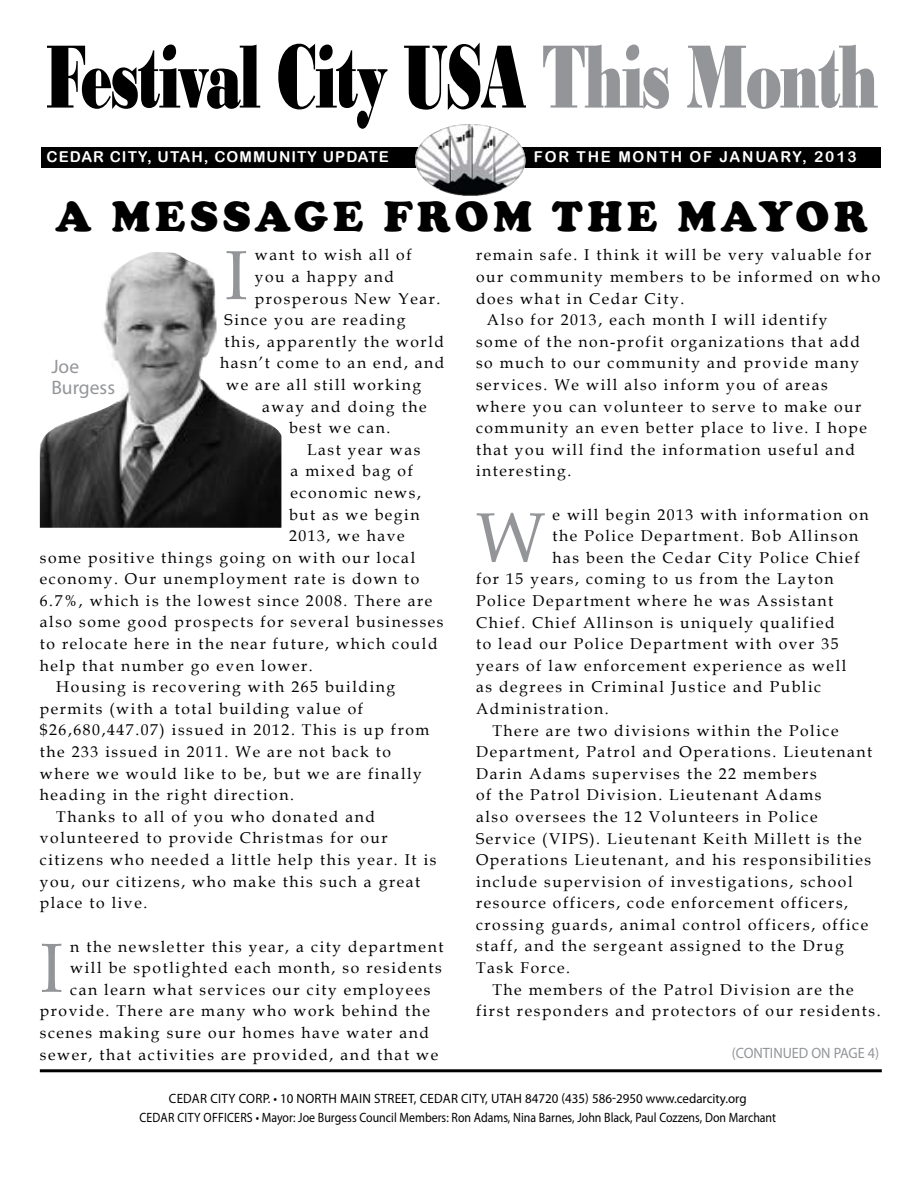
<style>
.page{position:relative;width:918px;height:1188px;background:#fff}
.page>*{position:absolute;margin:0;border:0;box-sizing:border-box;transform-origin:0 0}
.t1{font:94.5px "Bodoni MT Black";letter-spacing:-.03em;color:#000;scale:.63 1}
.t2{font:69.45px "Book Antiqua";color:#939598}
.t3{font:900 43.5px "Cooper";letter-spacing:.11em;color:#000}
.t4{font:19.5px/21px "Myriad Pro";color:#939598}
.t5{font:15.6px "Book Antiqua";letter-spacing:.1em;color:#000}
.t6{font:15px "Arial Rounded MT Bold";letter-spacing:.07em;color:#fff}
.t7{font:15px "Arial Rounded MT Bold";letter-spacing:.12em;color:#fff}
.t8{font:15px "Myriad Pro";color:#939598;scale:.95 1}
.t9{font:13.5px/19.5px "Myriad Pro";color:#000;scale:.96 1}
.t10{font:13.5px "Myriad Pro";letter-spacing:.02em;color:#000;scale:.96 1}
.s1{color:#939598}
</style>
<div class="page">
<div style="left:41px;top:147px;width:840px;height:21px;background:#000"></div>
<img style="left:415px;top:124px;width:111px;height:72px">
<img style="left:40px;top:252px;width:241px;height:276px">
<hr style="left:40px;top:1069px;width:842px;height:3px;background:#000">
<h1 class="t1" style="left:45px;top:21px;width:1324px">Festival City USA <span class="s1">This Month</span></h1>
<p class="t6" style="left:47px;top:148px;width:344px">CEDAR CITY, UTAH, COMMUNITY UPDATE</p>
<p class="t7" style="left:534px;top:148px;width:324px">FOR THE MONTH OF JANUARY, 2013</p>
<h3 class="t3" style="left:56px;top:191px;width:814px">A MESSAGE FROM THE MAYOR</h3>
<h2 class="t2" style="left:225px;top:227px;width:25px">I</h2>
<p class="t5" style="left:255px;top:244px;width:158px">want to wish all of</p>
<p class="t5" style="left:255px;top:266px;width:141px">you a happy and</p>
<p class="t5" style="left:255px;top:287px;width:187px">prosperous New Year.</p>
<p class="t5" style="left:225px;top:309px;width:183px">Since you are reading</p>
<p class="t5" style="left:225px;top:331px;width:221px">this, apparently the world</p>
<p class="t5" style="left:220px;top:352px;width:226px">hasn’t come to an end, and</p>
<p class="t5" style="left:226px;top:374px;width:196px">we are all still working</p>
<p class="t5" style="left:262px;top:395px;width:166px">away and doing the</p>
<p class="t5" style="left:289px;top:417px;width:103px">best we can.</p>
<p class="t5" style="left:307px;top:439px;width:115px">Last year was</p>
<p class="t5" style="left:291px;top:460px;width:124px">a mixed bag of</p>
<p class="t5" style="left:291px;top:482px;width:132px">economic news,</p>
<p class="t5" style="left:289px;top:503px;width:132px">but as we begin</p>
<p class="t5" style="left:289px;top:525px;width:117px">2013, we have</p>
<p class="t5" style="left:40px;top:547px;width:377px">some positive things going on with our local</p>
<p class="t5" style="left:40px;top:568px;width:381px">economy. Our unemployment rate is down to</p>
<p class="t5" style="left:40px;top:590px;width:394px">6.7%, which is the lowest since 2008. There are</p>
<p class="t5" style="left:40px;top:611px;width:405px">also some good prospects for several businesses</p>
<p class="t5" style="left:40px;top:633px;width:399px">to relocate here in the near future, which could</p>
<p class="t5" style="left:40px;top:655px;width:275px">help that number go even lower.</p>
<p class="t5" style="left:56px;top:676px;width:340px">Housing is recovering with 265 building</p>
<p class="t5" style="left:40px;top:698px;width:325px">permits (with a total building value of</p>
<p class="t5" style="left:40px;top:719px;width:391px">$26,680,447.07) issued in 2012. This is up from</p>
<p class="t5" style="left:40px;top:741px;width:353px">the 233 issued in 2011. We are not back to</p>
<p class="t5" style="left:40px;top:762px;width:384px">where we would like to be, but we are finally</p>
<p class="t5" style="left:40px;top:784px;width:256px">heading in the right direction.</p>
<p class="t5" style="left:56px;top:806px;width:320px">Thanks to all of you who donated and</p>
<p class="t5" style="left:40px;top:827px;width:349px">volunteered to provide Christmas for our</p>
<p class="t5" style="left:40px;top:849px;width:398px">citizens who needed a little help this year. It is</p>
<p class="t5" style="left:40px;top:870px;width:382px">you, our citizens, who make this such a great</p>
<p class="t5" style="left:40px;top:892px;width:109px">place to live.</p>
<h2 class="t2" style="left:40px;top:920px;width:25px">I</h2>
<p class="t5" style="left:70px;top:935px;width:375px">n the newsletter this year, a city department</p>
<p class="t4" style="left:51px;top:356px;width:65px">Joe<br>Burgess</p>
<p class="t5" style="left:70px;top:957px;width:373px">will be spotlighted each month, so residents</p>
<p class="t5" style="left:70px;top:979px;width:362px">can learn what services our city employees</p>
<p class="t5" style="left:40px;top:1000px;width:392px">provide. There are many who work behind the</p>
<p class="t5" style="left:40px;top:1022px;width:391px">scenes making sure our homes have water and</p>
<p class="t5" style="left:40px;top:1043px;width:400px">sewer, that activities are provided, and that we</p>
<p class="t5" style="left:476px;top:244px;width:397px">remain safe. I think it will be very valuable for</p>
<p class="t5" style="left:476px;top:266px;width:406px">our community members to be informed on who</p>
<p class="t5" style="left:476px;top:287px;width:210px">does what in Cedar City.</p>
<p class="t5" style="left:487px;top:309px;width:342px">Also for 2013, each month I will identify</p>
<p class="t5" style="left:476px;top:331px;width:386px">some of the non-profit organizations that add</p>
<p class="t5" style="left:476px;top:352px;width:385px">so much to our community and provide many</p>
<p class="t5" style="left:476px;top:374px;width:353px">services. We will also inform you of areas</p>
<p class="t5" style="left:476px;top:395px;width:387px">where you can volunteer to serve to make our</p>
<p class="t5" style="left:476px;top:417px;width:392px">community an even better place to live. I hope</p>
<p class="t5" style="left:476px;top:439px;width:380px">that you will find the information useful and</p>
<p class="t5" style="left:476px;top:460px;width:97px">interesting.</p>
<h2 class="t2" style="left:476px;top:489px;width:71px">W</h2>
<p class="t5" style="left:552px;top:503px;width:318px">e will begin 2013 with information on</p>
<p class="t5" style="left:552px;top:525px;width:307px">the Police Department. Bob Allinson</p>
<p class="t5" style="left:552px;top:547px;width:309px">has been the Cedar City Police Chief</p>
<p class="t5" style="left:476px;top:568px;width:359px">for 15 years, coming to us from the Layton</p>
<p class="t5" style="left:476px;top:590px;width:359px">Police Department where he was Assistant</p>
<p class="t5" style="left:476px;top:611px;width:360px">Chief. Chief Allinson is uniquely qualified</p>
<p class="t5" style="left:476px;top:633px;width:364px">to lead our Police Department with over 35</p>
<p class="t5" style="left:476px;top:655px;width:372px">years of law enforcement experience as well</p>
<p class="t5" style="left:476px;top:676px;width:347px">as degrees in Criminal Justice and Public</p>
<p class="t5" style="left:476px;top:698px;width:134px">Administration.</p>
<p class="t5" style="left:492px;top:719px;width:348px">There are two divisions within the Police</p>
<p class="t5" style="left:476px;top:741px;width:398px">Department, Patrol and Operations. Lieutenant</p>
<p class="t5" style="left:476px;top:763px;width:342px">Darin Adams supervises the 22 members</p>
<p class="t5" style="left:476px;top:784px;width:347px">of the Patrol Division. Lieutenant Adams</p>
<p class="t5" style="left:476px;top:806px;width:343px">also oversees the 12 Volunteers in Police</p>
<p class="t5" style="left:476px;top:827px;width:387px">Service (VIPS). Lieutenant Keith Millett is the</p>
<p class="t5" style="left:476px;top:849px;width:397px">Operations Lieutenant, and his responsibilities</p>
<p class="t5" style="left:476px;top:871px;width:378px">include supervision of investigations, school</p>
<p class="t5" style="left:476px;top:892px;width:374px">resource officers, code enforcement officers,</p>
<p class="t5" style="left:476px;top:914px;width:394px">crossing guards, animal control officers, office</p>
<p class="t5" style="left:476px;top:935px;width:369px">staff, and the sergeant assigned to the Drug</p>
<p class="t5" style="left:476px;top:957px;width:96px">Task Force.</p>
<p class="t5" style="left:492px;top:979px;width:363px">The members of the Patrol Division are the</p>
<p class="t5" style="left:476px;top:1000px;width:406px">first responders and protectors of our residents.</p>
<p class="t8" style="left:732px;top:1043px;width:157px">(CONTINUED ON PAGE 4)</p>
<p class="t9" style="left:139px;top:1088px;width:665px;text-indent:386px">84720 (435) 586-2950 www.cedarcity.org<br>CEDAR CITY OFFICERS • Mayor: Joe Burgess Council Members: Ron Adams, Nina Barnes, John Black, Paul Cozzens, Don Marchant</p>
<p class="t10" style="left:169px;top:1090px;width:198px">CEDAR CITY CORP. • 10 NORTH main</p>
<p class="t9" style="left:374px;top:1088px;width:15px">street</p>
<p class="t9" style="left:414px;top:1088px;width:15px">, cedar</p>
<p class="t9" style="left:461px;top:1088px;width:8px">city</p>
<p class="t9" style="left:485px;top:1088px;width:24px">, utah</p>
</div>
